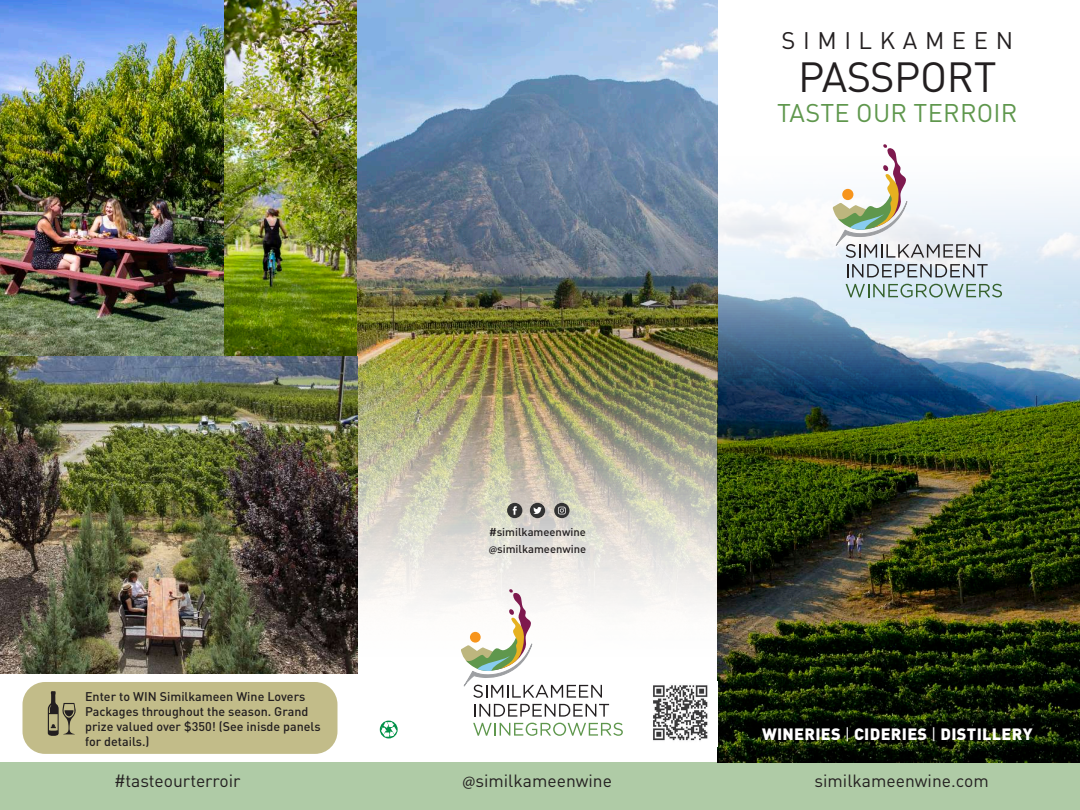
<style>
.page{position:relative;width:1080px;height:810px;background:#fff}
.page>*{position:absolute;margin:0;border:0;box-sizing:border-box;transform-origin:0 0}
.t1{font:41.62px "DINOT";letter-spacing:-.01em;color:#231f20}
.t2{font:25.25px "DINOT";letter-spacing:.01em;color:#5f974d}
.t3{font:23.75px "DINOT";letter-spacing:.32em;color:#231f20}
.t4{font:17.5px "DINOT";color:#231f20}
.t5{font:900 16.25px "DINOT";letter-spacing:.02em;color:#fff}
.t6{font:500 12.5px/15px "DINOT";color:#231f20}
.t7{font:500 11.25px/17px "DINOT";color:#231f20}
.s1{font-family:"Myriad Pro";font-weight:600}
.s2{font-weight:400}
.s3{font-family:"Myriad Pro"}
</style>
<div class="page">
<div style="left:0;top:762px;width:1080px;height:48px;background:#afcba6"></div>
<img style="left:717px;top:155px;width:363px;height:607px">
<img style="left:357px;top:0;width:360px;height:667px">
<svg style="left:832px;top:144px;width:148px;height:114px"></svg>
<svg style="left:847px;top:264px;width:141px;height:13px"></svg>
<svg style="left:846px;top:284px;width:156px;height:14px"></svg>
<svg style="left:460px;top:589px;width:142px;height:109px"></svg>
<svg style="left:474px;top:704px;width:135px;height:13px"></svg>
<svg style="left:473px;top:723px;width:150px;height:13px"></svg>
<svg style="left:380px;top:721px;width:18px;height:17px"></svg>
<svg style="left:381px;top:722px;width:16px;height:15px"></svg>
<div style="left:507px;top:503px;width:15px;height:15px;background:#333;border-radius:50%"></div>
<svg style="left:513px;top:506px;width:4px;height:9px"></svg>
<div style="left:530px;top:503px;width:15px;height:15px;background:#333;border-radius:50%"></div>
<svg style="left:533px;top:507px;width:9px;height:7px"></svg>
<svg style="left:554px;top:503px;width:16px;height:15px"></svg>
<svg style="left:558px;top:507px;width:8px;height:7px"></svg>
<img style="left:653px;top:685px;width:55px;height:56px">
<div style="left:22px;top:682px;width:316px;height:72px;background:#c2bc89;border-radius:22px"></div>
<svg style="left:48px;top:691px;width:28px;height:45px"></svg>
<img style="left:0;top:0;width:357px;height:356px">
<img style="left:0;top:356px;width:357px;height:317px">
<h3 class="t3" style="left:782px;top:25px;width:233px">SIMILKAMEEN</h3>
<p class="t6" style="left:85px;top:689px;width:237px">Enter to WIN Similkameen Wine Lovers Packages throughout the season. Grand prize valued over $350! (See inisde panels for details.)</p>
<p class="t7" style="left:489px;top:523px;width:99px">#similkameenwine <span class="s1">@</span>similkameenwine</p>
<h1 class="t1" style="left:798px;top:48px;width:200px">PASSPORT</h1>
<h2 class="t2" style="left:777px;top:96px;width:242px">TASTE OUR TERROIR</h2>
<h3 class="t5" style="left:762px;top:723px;width:272px">WINERIES <span class="s2">|</span> CIDERIES <span class="s2">|</span> DISTILLERY</h3>
<h3 class="t4" style="left:114px;top:769px;width:128px">#tasteourterroir</h3>
<h3 class="t4" style="left:463px;top:769px;width:151px"><span class="s3">@</span>similkameenwine</h3>
<h3 class="t4" style="left:814px;top:769px;width:176px">similkameenwine.com</h3>
</div>
